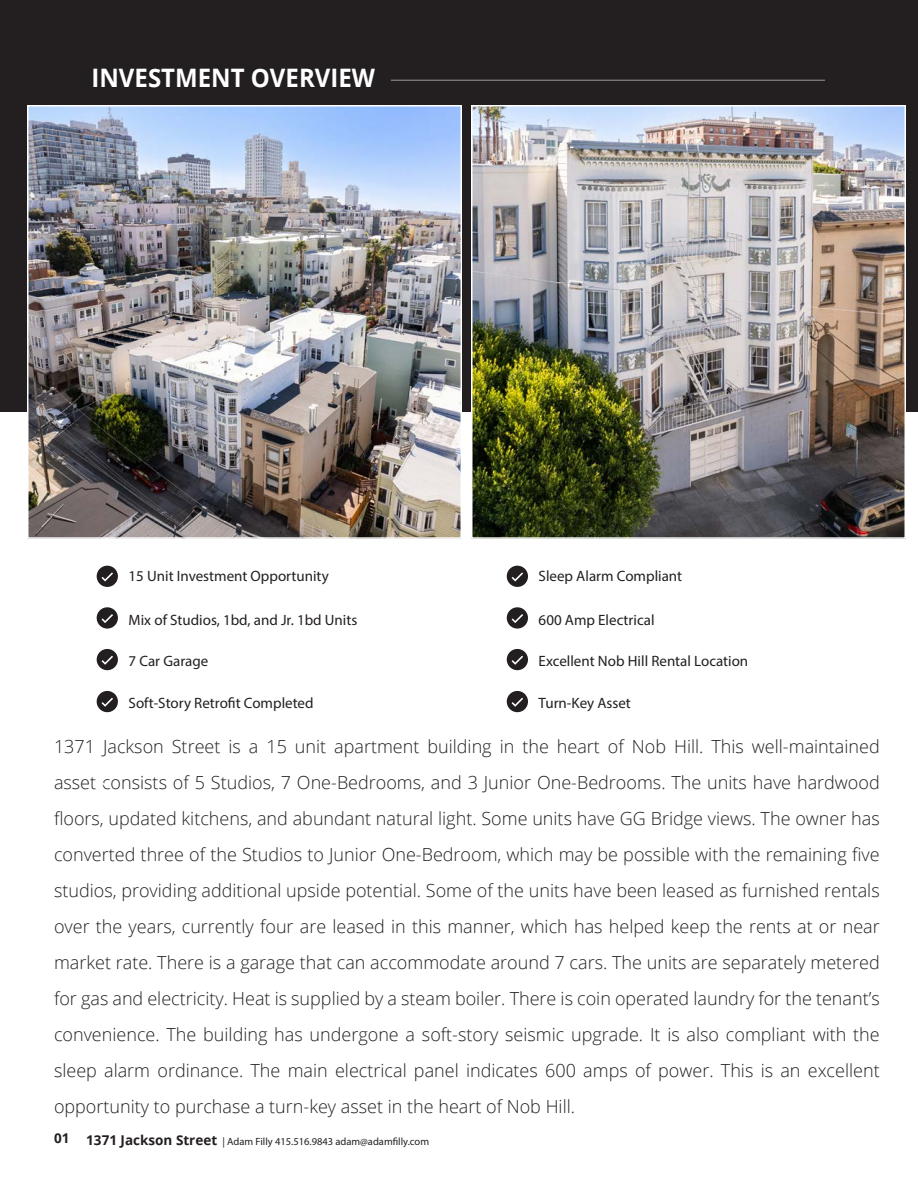
<style>
.page{position:relative;width:918px;height:1188px;background:#fff}
.page>*{position:absolute;margin:0;border:0;box-sizing:border-box;transform-origin:0 0}
.t1{font:700 25.5px "Open Sans";color:#fff;scale:.94 1}
.t2{font:300 18px/36px "Open Sans";color:#231f20;text-align:justify}
.t3{font:15px "Myriad Pro";color:#231f20}
.t4{font:10.5px "Myriad Pro";color:#231f20}
.s1{font-family:"Open Sans";font-weight:700;font-size:13.5px}
</style>
<div class="page">
<div style="left:0;top:0;width:918px;height:411px;background:#231f20"></div>
<img style="left:30px;top:108px;width:429px;height:428px">
<div style="left:27px;top:105px;width:435px;height:434px;border:2px solid #fff"></div>
<img style="left:474px;top:108px;width:429px;height:428px">
<div style="left:471px;top:105px;width:435px;height:434px;border:2px solid #fff"></div>
<hr style="left:391px;top:80px;width:434px;height:1px;background:#fff">
<div style="left:97px;top:566px;width:21px;height:21px;background:#231f20;border-radius:50%"></div>
<svg style="left:102px;top:572px;width:11px;height:10px"></svg>
<div style="left:97px;top:607px;width:21px;height:22px;background:#231f20;border-radius:50%"></div>
<svg style="left:102px;top:614px;width:11px;height:9px"></svg>
<div style="left:97px;top:649px;width:21px;height:21px;background:#231f20;border-radius:50%"></div>
<svg style="left:102px;top:650px;width:11px;height:15px"></svg>
<div style="left:507px;top:566px;width:21px;height:21px;background:#231f20;border-radius:50%"></div>
<svg style="left:512px;top:572px;width:11px;height:10px"></svg>
<div style="left:507px;top:607px;width:21px;height:22px;background:#231f20;border-radius:50%"></div>
<svg style="left:512px;top:614px;width:11px;height:9px"></svg>
<div style="left:507px;top:649px;width:21px;height:21px;background:#231f20;border-radius:50%"></div>
<svg style="left:512px;top:650px;width:11px;height:15px"></svg>
<div style="left:97px;top:691px;width:21px;height:21px;background:#231f20;border-radius:50%"></div>
<svg style="left:102px;top:692px;width:11px;height:15px"></svg>
<div style="left:507px;top:691px;width:21px;height:21px;background:#231f20;border-radius:50%"></div>
<svg style="left:512px;top:692px;width:11px;height:15px"></svg>
<p class="t1" style="left:92px;top:60px;width:303px">INVESTMENT OVERVIEW</p>
<p class="t3" style="left:129px;top:566px;width:202px">15 Unit Investment Opportunity</p>
<p class="t3" style="left:129px;top:610px;width:230px">Mix of Studios, 1bd, and Jr. 1bd Units</p>
<p class="t3" style="left:129px;top:652px;width:81px">7 Car Garage</p>
<p class="t3" style="left:539px;top:566px;width:145px">Sleep Alarm Compliant</p>
<p class="t3" style="left:539px;top:610px;width:117px">600 Amp Electrical</p>
<p class="t3" style="left:539px;top:652px;width:211px">Excellent Nob Hill Rental Location</p>
<p class="t3" style="left:129px;top:694px;width:187px">Soft-Story Retrofit Completed</p>
<p class="t3" style="left:539px;top:694px;width:94px">Turn-Key Asset</p>
<p class="t2" style="left:54px;top:728px;width:827px">1371 Jackson Street is a 15 unit apartment building in the heart of Nob Hill. This well-maintained asset consists of 5 Studios, 7 One-Bedrooms, and 3 Junior One-Bedrooms. The units have hardwood floors, updated kitchens, and abundant natural light. Some units have GG Bridge views. The owner has converted three of the Studios to Junior One-Bedroom, which may be possible with the remaining five studios, providing additional upside potential. Some of the units have been leased as furnished rentals over the years, currently four are leased in this manner, which has helped keep the rents at or near market rate. There is a garage that can accommodate around 7 cars. The units are separately metered for gas and electricity. Heat is supplied by a steam boiler. There is coin operated laundry for the tenant’s convenience. The building has undergone a soft-story seismic upgrade. It is also compliant with the sleep alarm ordinance. The main electrical panel indicates 600 amps of power. This is an excellent opportunity to purchase a turn-key asset in the heart of Nob Hill.</p>
<p class="t4" style="left:54px;top:1135px;width:377px"><sup>01</sup> <span class="s1">1371 Jackson Street</span> | Adam Filly 415.516.9843 adam@adamfilly.com</p>
</div>
